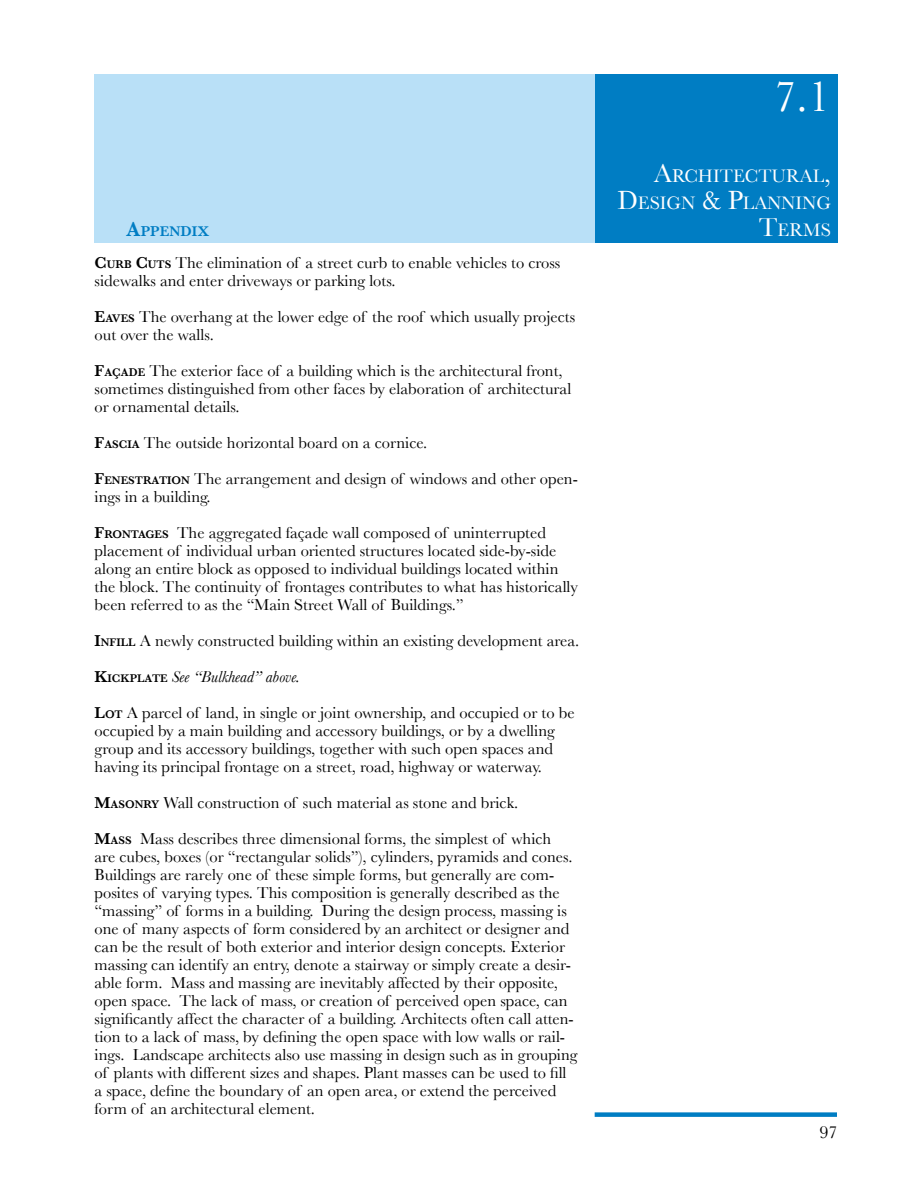
<style>
.page{position:relative;width:918px;height:1188px;background:#fff}
.page>*{position:absolute;margin:0;border:0;box-sizing:border-box;transform-origin:0 0}
.t1{font:45px "Baskerville";color:#fff}
.t2{font:18.9px/27px "Baskerville";color:#fff;text-align:right}
.t3{font:18px "Baskerville";color:#000}
.t4{font:16.5px/18px "Baskerville";color:#000}
.t5{font:600 14.7px "Baskerville";color:#007dc3}
.s1{font-size:21px}
.s2{font-weight:600}
.s3{font-weight:600;font-size:11.55px}
.s4{font-style:italic}
.s5{font-size:27px}
</style>
<div class="page">
<div style="left:94px;top:74px;width:522px;height:169px;background:#b9e0f7"></div>
<div style="left:595px;top:1112px;width:242px;height:5px;background:#007dc3"></div>
<div style="left:595px;top:74px;width:243px;height:169px;background:#007dc3"></div>
<p class="t5" style="left:126px;top:223px;width:85px"><span class="s1">A</span>PPENDIX</p>
<p class="t4" style="left:95px;top:253px;width:467px"><span class="s2">C</span> <span class="s3">URB</span> <span class="s2">C</span> <span class="s3">UTS</span> The elimination of a street curb to enable vehicles to cross sidewalks and enter driveways or parking lots.</p>
<p class="t4" style="left:95px;top:307px;width:482px"><span class="s2">E</span><span class="s3">AVES</span> The overhang at the lower edge of the roof which usually projects out over the walls.</p>
<p class="t4" style="left:95px;top:361px;width:478px"><span class="s2">F</span><span class="s3">AÇADE</span> The exterior face of a building which is the architectural front, sometimes distinguished from other faces by elaboration of architectural or ornamental details.</p>
<p class="t4" style="left:95px;top:424px;width:485px;line-height:36px"><span class="s2">F</span><span class="s3">ASCIA</span> The outside horizontal board on a cornice.<br><span class="s2">F</span><span class="s3">ENESTRATION</span> The arrangement and design of windows and other open-</p>
<p class="t4" style="left:95px;top:478px;width:453px;line-height:36px">ings in a building.<br><span class="s2">F</span><span class="s3">RONTAGES</span> The aggregated façade wall composed of uninterrupted</p>
<p class="t4" style="left:95px;top:541px;width:485px">placement of individual urban oriented structures located side-by-side along an entire block as opposed to individual buildings located within the block. The continuity of frontages contributes to what has historically been referred to as the “Main Street Wall of Buildings.”</p>
<p class="t4" style="left:95px;top:622px;width:486px;line-height:36px"><span class="s2">I</span><span class="s3">NFILL</span> A newly constructed building within an existing development area.<br><span class="s2">K</span><span class="s3">ICKPLATE</span> <span class="s4">See “Bulkhead” above.<br></span><span class="s2">L</span><span class="s3">OT</span> A parcel of land, in single or joint ownership, and occupied or to be</p>
<p class="t4" style="left:95px;top:721px;width:462px;text-align:justify">occupied by a main building and accessory buildings, or by a dwelling group and its accessory buildings, together with such open spaces and having its principal frontage on a street, road, highway or waterway.</p>
<p class="t4" style="left:95px;top:784px;width:458px;line-height:36px"><span class="s2">M</span><span class="s3">ASONRY</span> Wall construction of such material as stone and brick.<br><span class="s2">M</span><span class="s3">ASS</span> Mass describes three dimensional forms, the simplest of which</p>
<p class="t4" style="left:95px;top:847px;width:485px">are cubes, boxes (or “rectangular solids”), cylinders, pyramids and cones.<br>Buildings are rarely one of these simple forms, but generally are com&shy;posites of varying types. This composition is generally described as the “massing” of forms in a building. During the design process, massing is one of many aspects of form considered by an architect or designer and can be the result of both exterior and interior design concepts. Exterior massing can identify an entry, denote a stairway or simply create a desir&shy;able form. Mass and massing are inevitably affected by their opposite, open space. The lack of mass, or creation of perceived open space, can significantly affect the character of a building. Architects often call atten&shy;tion to a lack of mass, by defining the open space with low walls or rail&shy;ings. Landscape architects also use massing in design such as in grouping of plants with different sizes and shapes. Plant masses can be used to fill a space, define the boundary of an open area, or extend the perceived form of an architectural element.</p>
<h1 class="t1" style="left:774px;top:70px;width:58px">7.1</h1>
<p class="t2" style="left:617px;top:162px;width:215px"><span class="s5">A</span>RCHITECTURAL<span class="s5">,<br>D</span>ESIGN <span class="s5">&amp; P</span>LANNING<br><span class="s5">T</span>ERMS</p>
<p class="t3" style="left:820px;top:1121px;width:19px">97</p>
</div>
